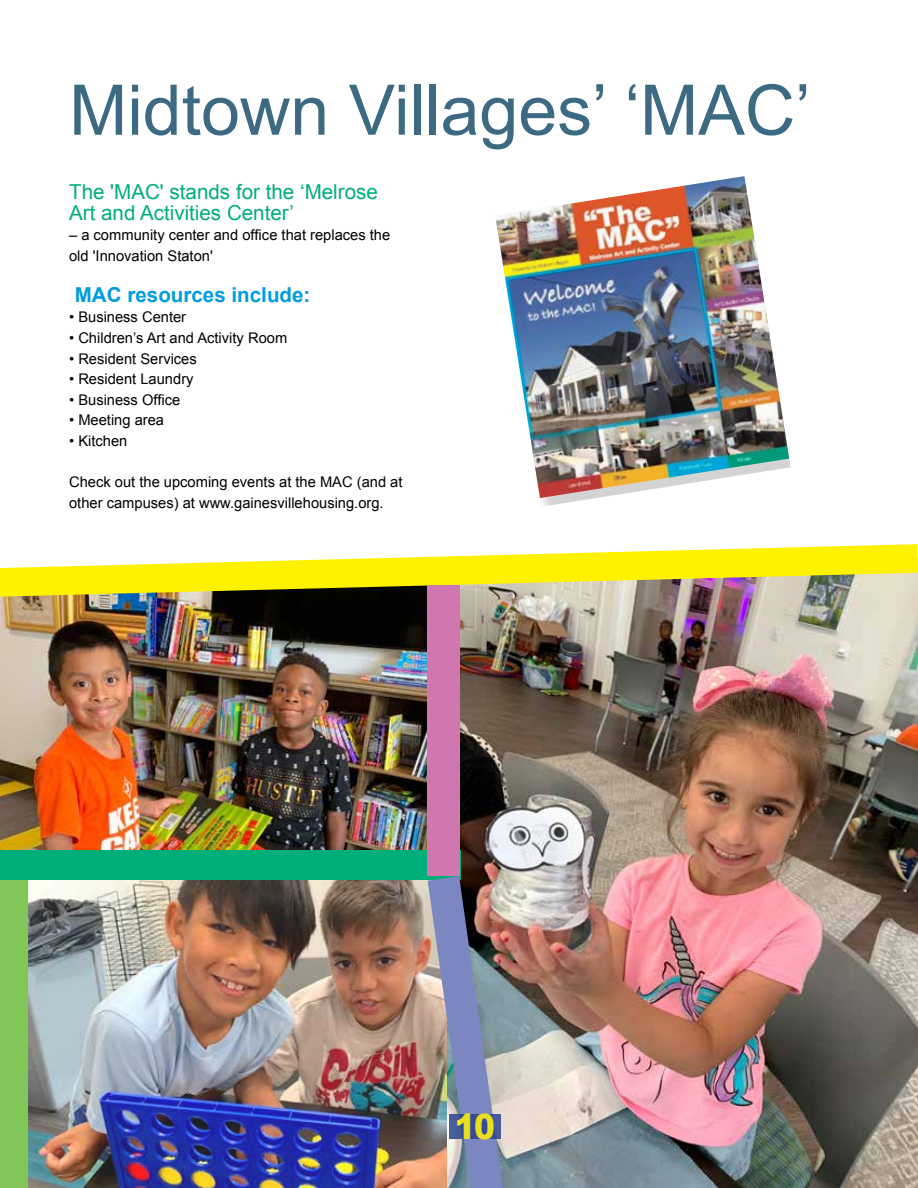
<style>
.page{position:relative;width:918px;height:1188px;background:#fff}
.page>*{position:absolute;margin:0;border:0;box-sizing:border-box;transform-origin:0 0}
.t1{font:69.9px "Arial";color:#3c6a82}
.t2{font:900 34.8px "Arial";color:#fff200;scale:.9 1}
.t3{font:20.55px/20.5px "Arial";color:#00ae79}
.t4{font:700 20.55px "Arial";color:#009dde}
.t5{font:14.7px/20.5px "Arial";color:#000}
</style>
<div class="page">
<div style="left:0;top:880px;width:28px;height:308px;background:#82c659"></div>
<img style="left:28px;top:880px;width:400px;height:308px">
<div style="left:495px;top:180px;width:296px;height:331px;background:#000;opacity:.18"></div>
<img style="left:495px;top:176px;width:294px;height:322px">
<img style="left:0;top:597px;width:428px;height:253px">
<img style="left:460px;top:597px;width:458px;height:591px">
<div style="left:0;top:850px;width:461px;height:30px;background:#00ae79"></div>
<img style="left:428px;top:876px;width:75px;height:312px">
<svg style="left:0;top:544px;width:918px;height:53px;fill:#fff200"></svg>
<div style="left:428px;top:585px;width:32px;height:291px;background:#d177b0"></div>
<svg style="left:449px;top:1114px;width:52px;height:25px"></svg>
<h1 class="t1" style="left:69px;top:64px;width:743px">Midtown Villages’ ‘MAC’</h1>
<h3 class="t3" style="left:69px;top:182px;width:310px">The 'MAC' stands for the ‘Melrose<br>Art and Activities Center’</h3>
<p class="t5" style="left:69px;top:225px;width:323px">– a community center and office that replaces the old 'Innovation Staton'</p>
<h3 class="t4" style="left:75px;top:281px;width:237px">MAC resources include:</h3>
<p class="t5" style="left:69px;top:307px;width:119px">• Business Center</p>
<p class="t5" style="left:69px;top:328px;width:220px">• Children’s Art and Activity Room</p>
<p class="t5" style="left:69px;top:348px;width:129px">• Resident Services</p>
<p class="t5" style="left:69px;top:369px;width:126px">• Resident Laundry</p>
<p class="t5" style="left:69px;top:389px;width:113px">• Business Office</p>
<p class="t5" style="left:69px;top:410px;width:97px">• Meeting area</p>
<p class="t5" style="left:69px;top:431px;width:60px">• Kitchen</p>
<p class="t5" style="left:69px;top:472px;width:335px">Check out the upcoming events at the MAC (and at other campuses) at www.gainesvillehousing.org.</p>
<h2 class="t2" style="left:455px;top:1108px;width:46px">10</h2>
</div>
